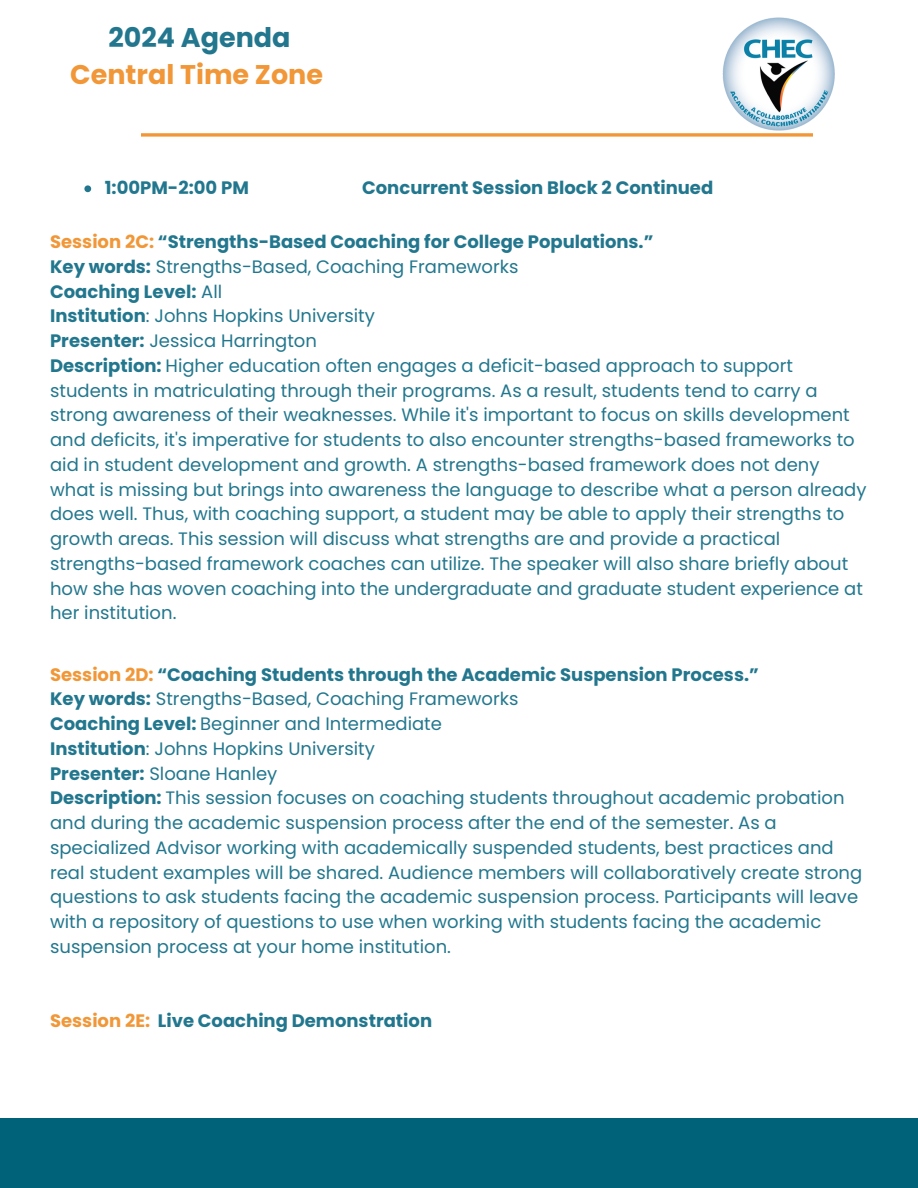
<style>
.page{position:relative;width:918px;height:1188px;background:#fff}
.page>*{position:absolute;margin:0;border:0;box-sizing:border-box;transform-origin:0 0}
.t1{font:700 27px/37.2px "Poppins";color:#f19738;text-align:center}
.t2{font:18px/24.8px "Poppins";color:#22778e}
.t3{font:700 18px "Poppins";color:#22778e}
.s1{color:#22778e}
.s2{color:#f19738}
.s3{font-weight:700}
.s4{font-weight:400}
</style>
<div class="page">
<svg style="left:141px;top:133px;width:672px;height:4px;background:#f3a656"></svg>
<div style="left:0;top:1119px;width:918px;height:69px;background:#006279"></div>
<img style="left:722px;top:17px;width:113px;height:114px">
<svg style="left:84px;top:185px;width:7px;height:7px"></svg>
<p class="t1" style="left:70px;top:19px;width:254px"><span class="s1">2024 Agenda<br></span>Central Time Zone</p>
<p class="t3" style="left:105px;top:176px;width:145px">1:00PM-2:00 PM</p>
<p class="t3" style="left:362px;top:176px;width:353px">Concurrent Session Block 2 Continued</p>
<p class="t3" style="left:50px;top:229px;width:605px"><span class="s2">Session 2C:</span> “Strengths-Based Coaching for College Populations.”</p>
<h2 class="t2" style="left:50px;top:254px;width:470px"><span class="s3">Key words:</span> Strengths-Based, Coaching Frameworks</h2>
<p class="t3" style="left:50px;top:279px;width:174px">Coaching Level: <span class="s4">All</span></p>
<p class="t2" style="left:50px;top:304px;width:326px"><span class="s3">Institution</span>: Johns Hopkins University</p>
<p class="t2" style="left:50px;top:328px;width:268px"><span class="s3">Presenter:</span> Jessica Harrington</p>
<p class="t2" style="left:50px;top:353px;width:818px"><span class="s3">Description:</span> Higher education often engages a deficit-based approach to support students in matriculating through their programs. As a result, students tend to carry a strong awareness of their weaknesses. While it's important to focus on skills development and deficits, it's imperative for students to also encounter strengths-based frameworks to aid in student development and growth. A strengths-based framework does not deny what is missing but brings into awareness the language to describe what a person already does well. Thus, with coaching support, a student may be able to apply their strengths to growth areas. This session will discuss what strengths are and provide a practical strengths-based framework coaches can utilize. The speaker will also share briefly about how she has woven coaching into the undergraduate and graduate student experience at her institution.</p>
<p class="t3" style="left:50px;top:662px;width:710px"><span class="s2">Session 2D:</span> “Coaching Students through the Academic Suspension Process.”</p>
<p class="t2" style="left:50px;top:687px;width:470px"><span class="s3">Key words:</span> Strengths-Based, Coaching Frameworks</p>
<p class="t2" style="left:50px;top:711px;width:393px"><span class="s3">Coaching Level:</span> Beginner and Intermediate</p>
<p class="t2" style="left:50px;top:736px;width:326px"><span class="s3">Institution</span>: Johns Hopkins University</p>
<p class="t2" style="left:50px;top:761px;width:229px"><span class="s3">Presenter:</span> Sloane Hanley</p>
<p class="t2" style="left:50px;top:786px;width:814px"><span class="s3">Description:</span> This session focuses on coaching students throughout academic probation and during the academic suspension process after the end of the semester. As a specialized Advisor working with academically suspended students, best practices and real student examples will be shared. Audience members will collaboratively create strong questions to ask students facing the academic suspension process. Participants will leave with a repository of questions to use when working with students facing the academic suspension process at your home institution.</p>
<h2 class="t3" style="left:50px;top:1008px;width:384px"><span class="s2">Session 2E:</span> Live Coaching Demonstration</h2>
</div>
